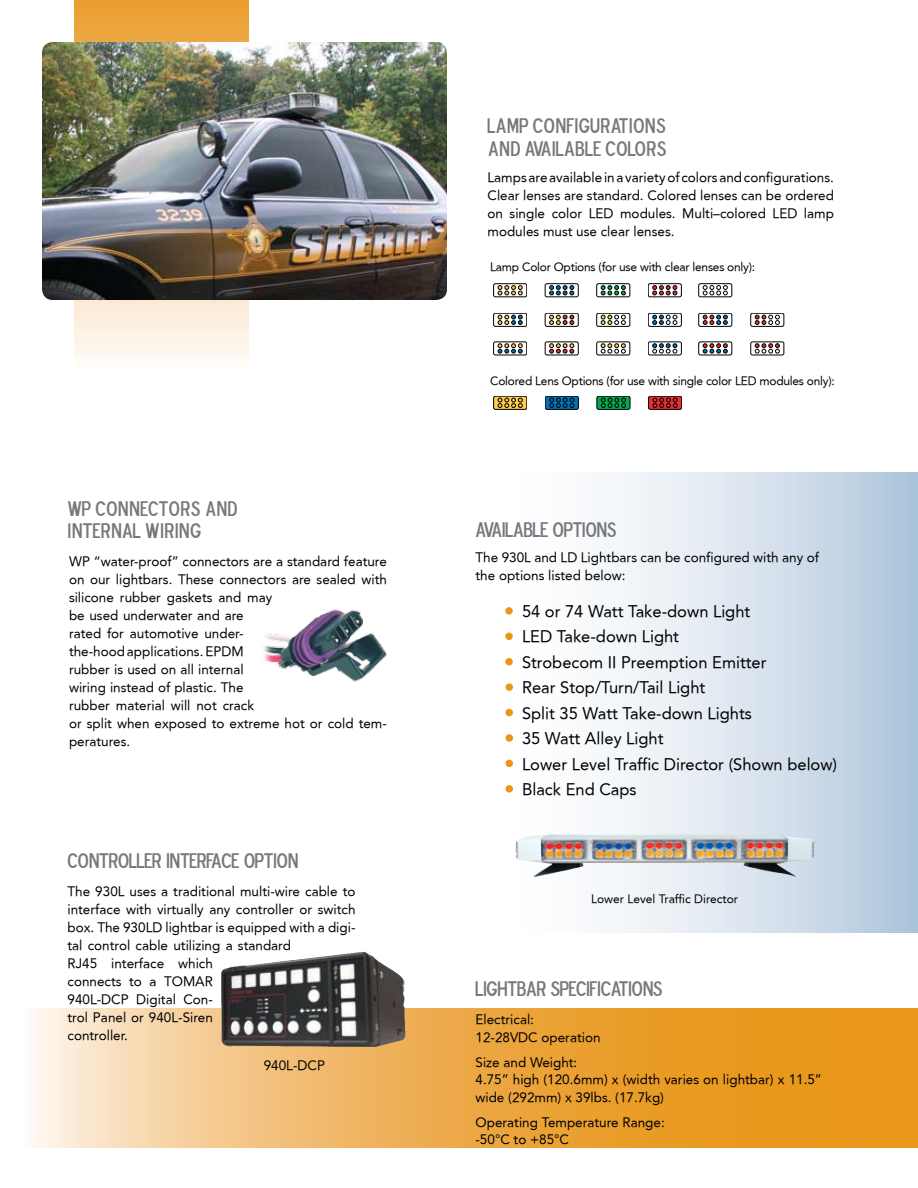
<style>
.page{position:relative;width:918px;height:1188px;background:#fff}
.page>*{position:absolute;margin:0;border:0;box-sizing:border-box;transform-origin:0 0}
.t1{font:21px/22.5px "Blue Highway D Type";color:#76787b}
.t2{font:16.5px/25.5px "Avenir";color:#000}
.t3{font:13.5px/18px "Avenir";color:#000}
.t4{font:12px "Avenir";letter-spacing:-.02em;color:#000}
.t5{font:12px "Avenir";color:#000}
</style>
<div class="page">
<svg style="left:31px;top:1008px;width:887px;height:140px;background:#eeb157"></svg>
<svg style="left:74px;top:0;width:174px;height:358px;background:#f5d09b"></svg>
<div style="left:460px;top:472px;width:458px;height:461px;background:linear-gradient(to right,#fff,#b6cbdf)"></div>
<img style="left:42px;top:42px;width:405px;height:258px;border-radius:11px">
<svg style="left:493px;top:396px;width:34px;height:14px"></svg>
<svg style="left:545px;top:396px;width:34px;height:14px"></svg>
<svg style="left:597px;top:396px;width:33px;height:14px"></svg>
<svg style="left:648px;top:396px;width:34px;height:14px"></svg>
<svg style="left:494px;top:313px;width:33px;height:13px"></svg>
<div style="left:493px;top:313px;width:34px;height:14px;border:1px solid #000;border-radius:2px"></div>
<svg style="left:498px;top:315px;width:24px;height:10px"></svg>
<div style="left:545px;top:313px;width:33px;height:14px;border:1px solid #000;border-radius:2px"></div>
<svg style="left:549px;top:315px;width:25px;height:10px"></svg>
<div style="left:597px;top:313px;width:33px;height:14px;border:1px solid #000;border-radius:2px"></div>
<svg style="left:601px;top:315px;width:25px;height:10px"></svg>
<svg style="left:648px;top:313px;width:33px;height:13px"></svg>
<div style="left:648px;top:313px;width:34px;height:14px;border:1px solid #000;border-radius:2px"></div>
<svg style="left:653px;top:315px;width:24px;height:10px"></svg>
<div style="left:698px;top:313px;width:34px;height:14px;border:1px solid #000;border-radius:2px"></div>
<svg style="left:703px;top:315px;width:25px;height:10px"></svg>
<div style="left:751px;top:313px;width:33px;height:14px;border:1px solid #000;border-radius:2px"></div>
<svg style="left:755px;top:315px;width:25px;height:10px"></svg>
<svg style="left:494px;top:284px;width:33px;height:13px"></svg>
<div style="left:493px;top:284px;width:34px;height:13px;border:1px solid #000;border-radius:2px"></div>
<svg style="left:498px;top:285px;width:24px;height:10px"></svg>
<div style="left:545px;top:284px;width:33px;height:13px;border:1px solid #000;border-radius:2px"></div>
<svg style="left:549px;top:285px;width:25px;height:10px"></svg>
<div style="left:597px;top:284px;width:33px;height:13px;border:1px solid #000;border-radius:2px"></div>
<svg style="left:601px;top:285px;width:25px;height:10px"></svg>
<svg style="left:648px;top:284px;width:33px;height:13px"></svg>
<div style="left:648px;top:284px;width:34px;height:13px;border:1px solid #000;border-radius:2px"></div>
<svg style="left:653px;top:285px;width:24px;height:10px"></svg>
<div style="left:698px;top:284px;width:34px;height:13px;border:1px solid #000;border-radius:2px"></div>
<svg style="left:703px;top:285px;width:25px;height:10px"></svg>
<svg style="left:494px;top:342px;width:33px;height:13px"></svg>
<div style="left:493px;top:342px;width:34px;height:13px;border:1px solid #000;border-radius:2px"></div>
<svg style="left:498px;top:344px;width:24px;height:9px"></svg>
<div style="left:545px;top:342px;width:33px;height:13px;border:1px solid #000;border-radius:2px"></div>
<svg style="left:549px;top:344px;width:25px;height:9px"></svg>
<div style="left:597px;top:342px;width:33px;height:13px;border:1px solid #000;border-radius:2px"></div>
<svg style="left:601px;top:344px;width:25px;height:9px"></svg>
<svg style="left:648px;top:342px;width:33px;height:13px"></svg>
<div style="left:648px;top:342px;width:34px;height:13px;border:1px solid #000;border-radius:2px"></div>
<svg style="left:653px;top:344px;width:24px;height:9px"></svg>
<div style="left:698px;top:342px;width:34px;height:13px;border:1px solid #000;border-radius:2px"></div>
<svg style="left:703px;top:344px;width:25px;height:9px"></svg>
<div style="left:751px;top:342px;width:33px;height:13px;border:1px solid #000;border-radius:2px"></div>
<svg style="left:755px;top:344px;width:25px;height:9px"></svg>
<div style="left:505px;top:607px;width:8px;height:8px;background:#e89719;border-radius:50%"></div>
<div style="left:505px;top:633px;width:8px;height:7px;background:#e89719;border-radius:50%"></div>
<div style="left:505px;top:658px;width:8px;height:7px;background:#e89719;border-radius:50%"></div>
<div style="left:506px;top:683px;width:7px;height:8px;background:#e89719;border-radius:50%"></div>
<div style="left:506px;top:709px;width:7px;height:7px;background:#e89719;border-radius:50%"></div>
<div style="left:506px;top:734px;width:7px;height:8px;background:#e89719;border-radius:50%"></div>
<div style="left:506px;top:760px;width:7px;height:7px;background:#e89719;border-radius:50%"></div>
<div style="left:506px;top:785px;width:7px;height:8px;background:#e89719;border-radius:50%"></div>
<img style="left:263px;top:609px;width:124px;height:73px">
<img style="left:515px;top:834px;width:300px;height:43px">
<img style="left:221px;top:952px;width:185px;height:96px">
<h1 class="t1" style="left:68px;top:497px;width:172px">WP CONNECTORS AND<br>INTERNAL WIRING</h1>
<p class="t3" style="left:69px;top:552px;width:320px">WP “water-proof” connectors are a standard feature on our lightbars. These connectors are sealed with silicone rubber gaskets and may<br>be used underwater and are<br>rated for automotive under-<br>the-hood applications. EPDM<br>rubber is used on all internal<br>wiring instead of plastic. The<br>rubber material will not crack<br>or split when exposed to extreme hot or cold tem&shy;peratures.</p>
<h1 class="t1" style="left:68px;top:849px;width:232px">CONTROLLER INTERFACE OPTION</h1>
<p class="t3" style="left:68px;top:882px;width:290px">The 930L uses a traditional multi-wire cable to interface with virtually any controller or switch box. The 930LD lightbar is equipped with a digi&shy;tal control cable utilizing a standard<br>RJ45 interface which<br>connects to a TOMAR<br>940L-DCP Digital Con-<br>trol Panel or 940L-Siren<br>controller.</p>
<p class="t3" style="left:264px;top:1057px;width:63px">940L-DCP</p>
<h1 class="t1" style="left:488px;top:114px;width:180px">LAMP CONFIGURATIONS<br>AND AVAILABLE COLORS</h1>
<p class="t3" style="left:488px;top:168px;width:348px;text-align:justify">Lamps are available in a variety of colors and configurations.<br>Clear lenses are standard. Colored lenses can be ordered on single color LED modules. Multi–colored LED lamp modules must use clear lenses.</p>
<p class="t4" style="left:490px;top:260px;width:267px">Lamp Color Options (for use with clear lenses only):</p>
<p class="t4" style="left:490px;top:374px;width:346px">Colored Lens Options (for use with single color LED modules only):</p>
<h1 class="t1" style="left:476px;top:518px;width:142px">AVAILABLE OPTIONS</h1>
<p class="t3" style="left:476px;top:548px;width:345px">The 930L and LD Lightbars can be configured with any of the options listed below:</p>
<p class="t2" style="left:522px;top:598px;width:317px">54 or 74 Watt Take-down Light<br>LED Take-down Light<br>Strobecom II Preemption Emitter<br>Rear Stop/Turn/Tail Light<br>Split 35 Watt Take-down Lights<br>35 Watt Alley Light<br>Lower Level Traffic Director (Shown below)<br>Black End Caps</p>
<p class="t5" style="left:591px;top:892px;width:148px">Lower Level Traffic Director</p>
<h1 class="t1" style="left:476px;top:977px;width:188px">LIGHTBAR SPECIFICATIONS</h1>
<p class="t3" style="left:476px;top:1010px;width:127px">Electrical:<br>12-28VDC operation</p>
<p class="t3" style="left:476px;top:1054px;width:348px;line-height:16.5px">Size and Weight:<br>4.75” high (120.6mm) x (width varies on lightbar) x 11.5”</p>
<p class="t3" style="left:476px;top:1084px;width:191px;line-height:25.5px">wide (292mm) x 39lbs. (17.7kg)<br>Operating Temperature Range:</p>
<p class="t3" style="left:476px;top:1130px;width:95px">-50°C to +85°C</p>
</div>
